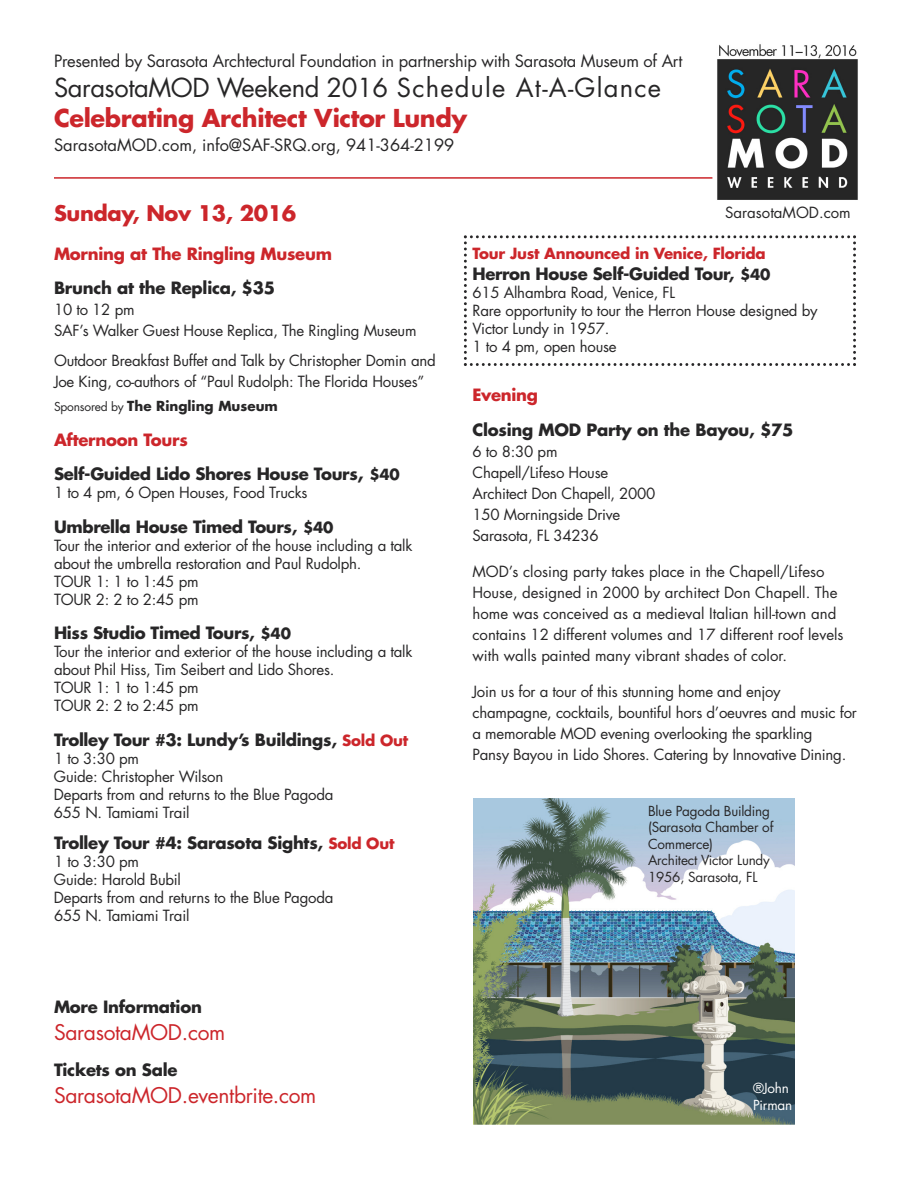
<style>
.page{position:relative;width:918px;height:1188px;background:#fff}
.page>*{position:absolute;margin:0;border:0;box-sizing:border-box;transform-origin:0 0}
.t1{font:25.5px "Futura";letter-spacing:-.015em;color:#272627}
.t2{font:700 24px "Futura";letter-spacing:-.015em;color:#cc262b}
.t3{font:21px "Futura";letter-spacing:-.015em;color:#cc262b}
.t4{font:700 21px "Futura";letter-spacing:-.015em;color:#cc262b}
.t5{font:700 16.5px/34.5px "Futura";letter-spacing:-.02em;color:#272627}
.t6{font:16.5px "Futura";letter-spacing:-.015em;color:#272627}
.t7{font:700 16.5px "Futura";letter-spacing:-.015em;color:#cc262b}
.t8{font:15px/18px "Futura";letter-spacing:-.015em;color:#272627}
.t9{font:700 15px "Futura";letter-spacing:-.015em;color:#cc262b}
.t10{font:13.5px/16.5px "Futura";letter-spacing:-.015em;color:#272627}
.t11{font:700 13.5px "Futura";color:#272627}
.t12{font:13.5px/16.5px "Futura";letter-spacing:-.015em;color:#fff}
.s1{font-weight:400;font-size:12px}
.s2{color:#cc262b}
.s3{font-size:18px}
.s4{font-size:15px}
.s5{font-size:15px;color:#cc262b}
</style>
<div class="page">
<svg style="left:464px;top:235px;width:392px;height:131px"></svg>
<img style="left:712px;top:44px;width:146px;height:156px">
<img style="left:474px;top:799px;width:320px;height:325px">
<hr style="left:54px;top:177px;width:658px;height:2px;background:#cc262b">
<p class="t6" style="left:54px;top:53px;width:630px">Presented by Sarasota Archtectural Foundation in partnership with Sarasota Museum of Art</p>
<h1 class="t1" style="left:54px;top:76px;width:609px">SarasotaMOD Weekend 2016 Schedule At-A-Glance</h1>
<h2 class="t2" style="left:54px;top:107px;width:415px">Celebrating Architect Victor Lundy</h2>
<p class="t6" style="left:54px;top:137px;width:402px">SarasotaMOD.com, info@SAF-SRQ.org, 941-364-2199</p>
<h3 class="t4" style="left:54px;top:203px;width:244px">Sunday, Nov 13, 2016</h3>
<p class="t7" style="left:54px;top:246px;width:280px">Morning at The Ringling Museum</p>
<p class="t5" style="left:54px;top:272px;width:223px">Brunch at the Replica, $35</p>
<p class="t8" style="left:54px;top:300px;width:364px;line-height:21px">10 to 12 pm<br>SAF’s Walker Guest House Replica, The Ringling Museum</p>
<p class="t8" style="left:54px;top:351px;width:383px;line-height:21px">Outdoor Breakfast Buffet and Talk by Christopher Domin and<br>Joe King, co-authors of “Paul Rudolph: The Florida Houses”</p>
<p class="t11" style="left:54px;top:400px;width:225px"><span class="s1">Sponsored by</span> The Ringling Museum</p>
<p class="t5" style="left:54px;top:424px;width:347px"><span class="s2">Afternoon Tours<br></span>Self-Guided Lido Shores House Tours<span class="s3">,</span> <span class="s4">$40</span></p>
<p class="t8" style="left:54px;top:485px;width:255px">1 to 4 pm, 6 Open Houses, Food Trucks</p>
<p class="t5" style="left:54px;top:511px;width:281px">Umbrella House Timed Tours, <span class="s4">$40</span></p>
<p class="t8" style="left:54px;top:537px;width:360px">Tour the interior and exterior of the house including a talk about the umbrella restoration and Paul Rudolph.<br>TOUR 1: 1 to 1:45 pm<br>TOUR 2: 2 to 2:45 pm</p>
<p class="t5" style="left:54px;top:617px;width:238px">Hiss Studio Timed Tours, <span class="s4">$40</span></p>
<p class="t8" style="left:54px;top:644px;width:360px">Tour the interior and exterior of the house including a talk about Phil Hiss, Tim Seibert and Lido Shores.<br>TOUR 1: 1 to 1:45 pm<br>TOUR 2: 2 to 2:45 pm</p>
<p class="t5" style="left:54px;top:724px;width:356px">Trolley Tour #3: Lundy’s Buildings, <span class="s5">Sold Out</span></p>
<p class="t8" style="left:54px;top:750px;width:281px">1 to 3:30 pm<br>Guide: Christopher Wilson<br>Departs from and returns to the Blue Pagoda<br>655 N. Tamiami Trail</p>
<p class="t5" style="left:54px;top:827px;width:342px">Trolley Tour #4: Sarasota Sights, <span class="s5">Sold Out</span></p>
<p class="t8" style="left:54px;top:854px;width:281px">1 to 3:30 pm<br>Guide: Harold Bubil<br>Departs from and returns to the Blue Pagoda<br>655 N. Tamiami Trail</p>
<p class="t5" style="left:54px;top:991px;width:149px">More Information</p>
<h3 class="t3" style="left:54px;top:1023px;width:173px">SarasotaMOD.com</h3>
<p class="t5" style="left:54px;top:1054px;width:125px">Tickets on Sale</p>
<h3 class="t3" style="left:54px;top:1086px;width:264px">SarasotaMOD.eventbrite.com</h3>
<p class="t8" style="left:725px;top:205px;width:127px">SarasotaMOD.com</p>
<p class="t9" style="left:472px;top:246px;width:295px">Tour Just Announced in Venice, Florida</p>
<p class="t5" style="left:472px;top:258px;width:300px">Herron House Self-Guided Tour, <span class="s4">$40</span></p>
<p class="t8" style="left:473px;top:285px;width:347px">615 Alhambra Road, Venice, FL<br>Rare opportunity to tour the Herron House designed by<br>Victor Lundy in 1957.<br>1 to 4 pm, open house</p>
<p class="t7" style="left:472px;top:388px;width:67px">Evening</p>
<p class="t5" style="left:472px;top:414px;width:323px">Closing MOD Party on the Bayou, $75</p>
<p class="t8" style="left:472px;top:442px;width:185px;line-height:21px">6 to 8:30 pm<br>Chapell/Lifeso House<br>Architect Don Chapell, 2000<br>150 Morningside Drive<br>Sarasota, FL 34236</p>
<p class="t8" style="left:472px;top:562px;width:373px;line-height:21px">MOD’s closing party takes place in the Chapell/Lifeso House, designed in 2000 by architect Don Chapell. The home was conceived as a medieval Italian hill-town and contains 12 different volumes and 17 different roof levels with walls painted many vibrant shades of color.</p>
<p class="t8" style="left:473px;top:682px;width:386px;line-height:21px">Join us for a tour of this stunning home and enjoy champagne, cocktails, bountiful hors d’oeuvres and music for a memorable MOD evening overlooking the sparkling<br>Pansy Bayou in Lido Shores. Catering by Innovative Dining.</p>
<p class="t10" style="left:648px;top:804px;width:127px">Blue Pagoda Building (Sarasota Chamber of<br>Commerce)<br>Architect Victor Lundy<br>1956, Sarasota, FL</p>
<p class="t12" style="left:753px;top:1081px;width:41px">®John<br>Pirman</p>
</div>
